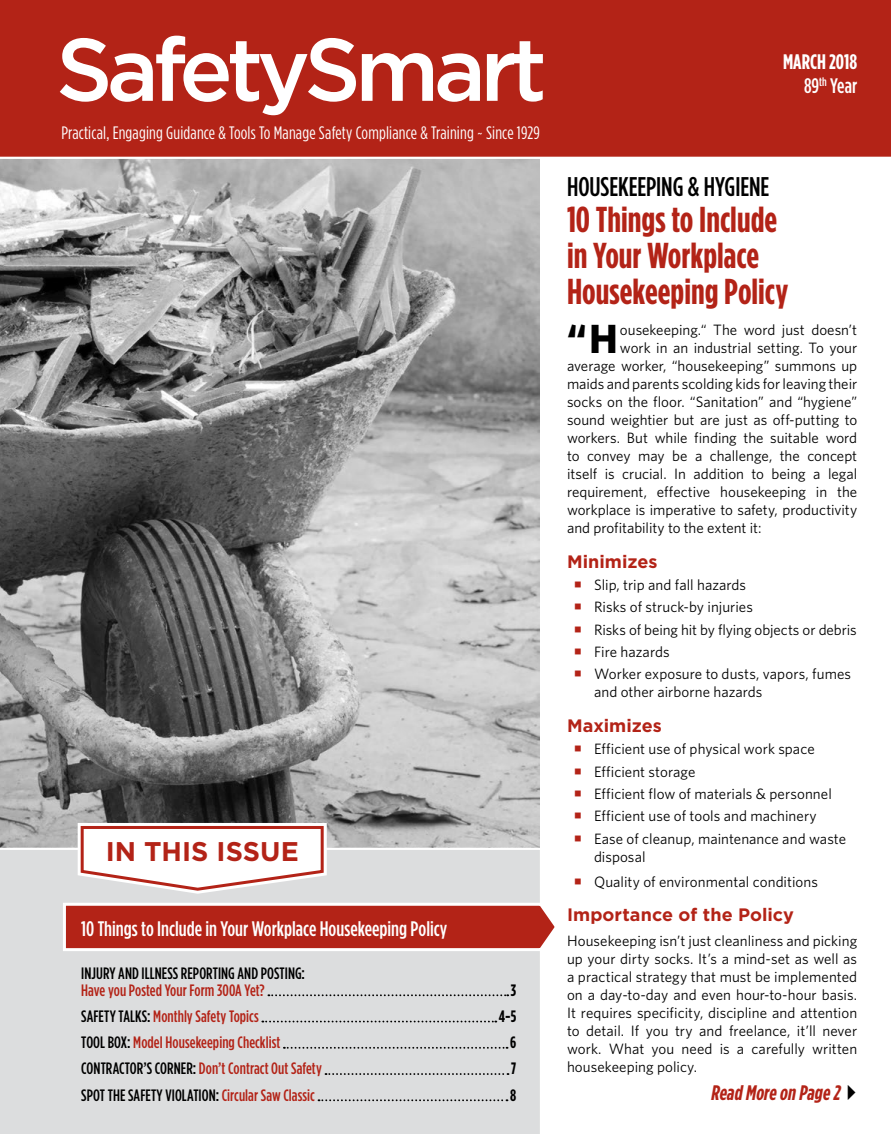
<style>
.page{position:relative;width:891px;height:1134px;background:#fff}
.page>*{position:absolute;margin:0;border:0;box-sizing:border-box;transform-origin:0 0}
.t1{font:700 40.8px "Whitney HTF";color:#000}
.t2{font:700 condensed 36px/36px "Gotham HTF";color:#b32317}
.t3{font:500 condensed 27px "Gotham HTF";color:#000}
.t4{font:700 27px "Gotham HTF";color:#b32317}
.t5{font:500 condensed 21px "Gotham HTF";color:#fff}
.t6{font:700 condensed 21px/23.9px "Gotham HTF";color:#fff;text-align:right}
.t7{font:italic 700 condensed 21px "Gotham HTF";color:#b32317}
.t8{font:condensed 18px "Gotham HTF";letter-spacing:.01em;color:#fff}
.t9{font:700 18px "Gotham HTF";letter-spacing:.005em;color:#b32317}
.t10{font:500 condensed 16.5px "Gotham HTF";letter-spacing:.005em;color:#b32317}
.t11{font:500 condensed 16.5px "Gotham HTF";letter-spacing:.005em;color:#000}
.t12{font:700 condensed 16.5px "Gotham HTF";color:#000}
.t13{font:15px/22.4px "Whitney HTF";color:#000}
.s1{color:#000}
.s2{font-weight:500}
</style>
<div class="page">
<img style="left:0;top:160px;width:540px;height:687px">
<div style="left:0;top:847px;width:540px;height:287px;background:#dcddde"></div>
<svg style="left:268px;top:994px;width:240px;height:2px"></svg>
<svg style="left:262px;top:1021px;width:234px;height:1px"></svg>
<svg style="left:284px;top:1047px;width:224px;height:2px"></svg>
<svg style="left:326px;top:1073px;width:183px;height:2px"></svg>
<svg style="left:319px;top:1099px;width:189px;height:2px"></svg>
<svg style="left:61px;top:820px;width:494px;height:133px"></svg>
<div style="left:0;top:0;width:891px;height:160px;background:#b32317"></div>
<svg style="left:487px;top:41px;width:56px;height:61px"></svg>
<svg style="left:362px;top:53px;width:118px;height:49px"></svg>
<svg style="left:60px;top:36px;width:296px;height:79px"></svg>
<p class="t8" style="left:61px;top:123px;width:480px">Practical, Engaging Guidance &amp; Tools To Manage Safety Compliance &amp; Training ~ Since 1929</p>
<h3 class="t4" style="left:106px;top:836px;width:195px">IN THIS ISSUE</h3>
<h3 class="t5" style="left:81px;top:917px;width:368px">10 Things to Include in Your Workplace Housekeeping Policy</h3>
<p class="t11" style="left:81px;top:964px;width:225px">Injury and Illness Reporting and Posting:</p>
<p class="t10" style="left:81px;top:981px;width:185px">Have you Posted Your Form 300A Yet?</p>
<p class="t12" style="left:511px;top:981px;width:7px">3</p>
<p class="t11" style="left:81px;top:1007px;width:44px">Safety TALKS</p>
<p class="t10" style="left:147px;top:1007px;width:113px"><span class="s1">:</span> Monthly Safety Topics</p>
<p class="t12" style="left:499px;top:1007px;width:19px">4-5</p>
<p class="t10" style="left:81px;top:1033px;width:201px"><span class="s1">Tool Box:</span> Model Housekeeping Checklist</p>
<p class="t12" style="left:510px;top:1033px;width:8px">6</p>
<p class="t10" style="left:81px;top:1060px;width:242px"><span class="s1">Contractor’s Corner:</span> Don’t Contract Out Safety</p>
<p class="t12" style="left:511px;top:1059px;width:7px">7</p>
<p class="t11" style="left:81px;top:1086px;width:7px">SPOT</p>
<p class="t11" style="left:108px;top:1086px;width:71px">THE SAFETY VIOLATION</p>
<p class="t10" style="left:216px;top:1086px;width:101px"><span class="s1">:</span> Circular Saw Classic</p>
<p class="t12" style="left:510px;top:1086px;width:8px">8</p>
<h3 class="t6" style="left:783px;top:49px;width:76px">MARCH 2018<br><span class="s2">89</span><sup>th</sup> <span class="s2">Year</span></h3>
<h3 class="t3" style="left:567px;top:172px;width:204px">Housekeeping &amp; Hygiene</h3>
<h2 class="t2" style="left:567px;top:200px;width:223px">10 Things to Include in Your Workplace<br>Housekeeping Policy</h2>
<h1 class="t1" style="left:567px;top:314px;width:52px">“H</h1>
<p class="t13" style="left:620px;top:319px;width:239px">ousekeeping.“ The word just doesn’t</p>
<p class="t13" style="left:620px;top:337px;width:239px">work in an industrial setting. To your</p>
<p class="t13" style="left:567px;top:355px;width:292px">average worker, “housekeeping” summons up</p>
<p class="t13" style="left:567px;top:373px;width:292px">maids and parents scolding kids for leaving their</p>
<p class="t13" style="left:567px;top:391px;width:292px">socks on the floor. “Sanitation” and “hygiene”</p>
<p class="t13" style="left:567px;top:409px;width:292px">sound weightier but are just as off-putting to</p>
<p class="t13" style="left:567px;top:427px;width:292px">workers. But while finding the suitable word</p>
<p class="t13" style="left:567px;top:445px;width:292px">to convey may be a challenge, the concept</p>
<p class="t13" style="left:567px;top:463px;width:292px">itself is crucial. In addition to being a legal</p>
<p class="t13" style="left:567px;top:481px;width:292px">requirement, effective housekeeping in the</p>
<p class="t13" style="left:567px;top:499px;width:292px">workplace is imperative to safety, productivity</p>
<p class="t13" style="left:567px;top:517px;width:196px">and profitability to the extent it:</p>
<p class="t9" style="left:567px;top:551px;width:92px">Minimizes</p>
<p class="t13" style="left:594px;top:573px;width:264px">Slip, trip and fall hazards<br>Risks of struck-by injuries<br>Risks of being hit by flying objects or debris<br>Fire hazards<br>Worker exposure to dusts, vapors, fumes</p>
<p class="t13" style="left:594px;top:681px;width:170px">and other airborne hazards</p>
<p class="t9" style="left:567px;top:715px;width:96px">Maximizes</p>
<p class="t13" style="left:594px;top:738px;width:254px">Efficient use of physical work space Efficient storage<br>Efficient flow of materials &amp; personnel Efficient use of tools and machinery Ease of cleanup, maintenance and waste</p>
<p class="t13" style="left:594px;top:843px;width:225px;line-height:25.3px">disposal<br>Quality of environmental conditions</p>
<p class="t9" style="left:567px;top:905px;width:229px">Importance of the Policy</p>
<p class="t13" style="left:567px;top:932px;width:292px;line-height:18px;text-align:justify">Housekeeping isn’t just cleanliness and picking up your dirty socks. It’s a mind-set as well as a practical strategy that must be implemented on a day-to-day and even hour-to-hour basis.<br>It requires specificity, discipline and attention to detail. If you try and freelance, it’ll never work. What you need is a carefully written housekeeping policy.</p>
<h3 class="t7" style="left:710px;top:1081px;width:134px">Read Moreon Page2</h3>
</div>
